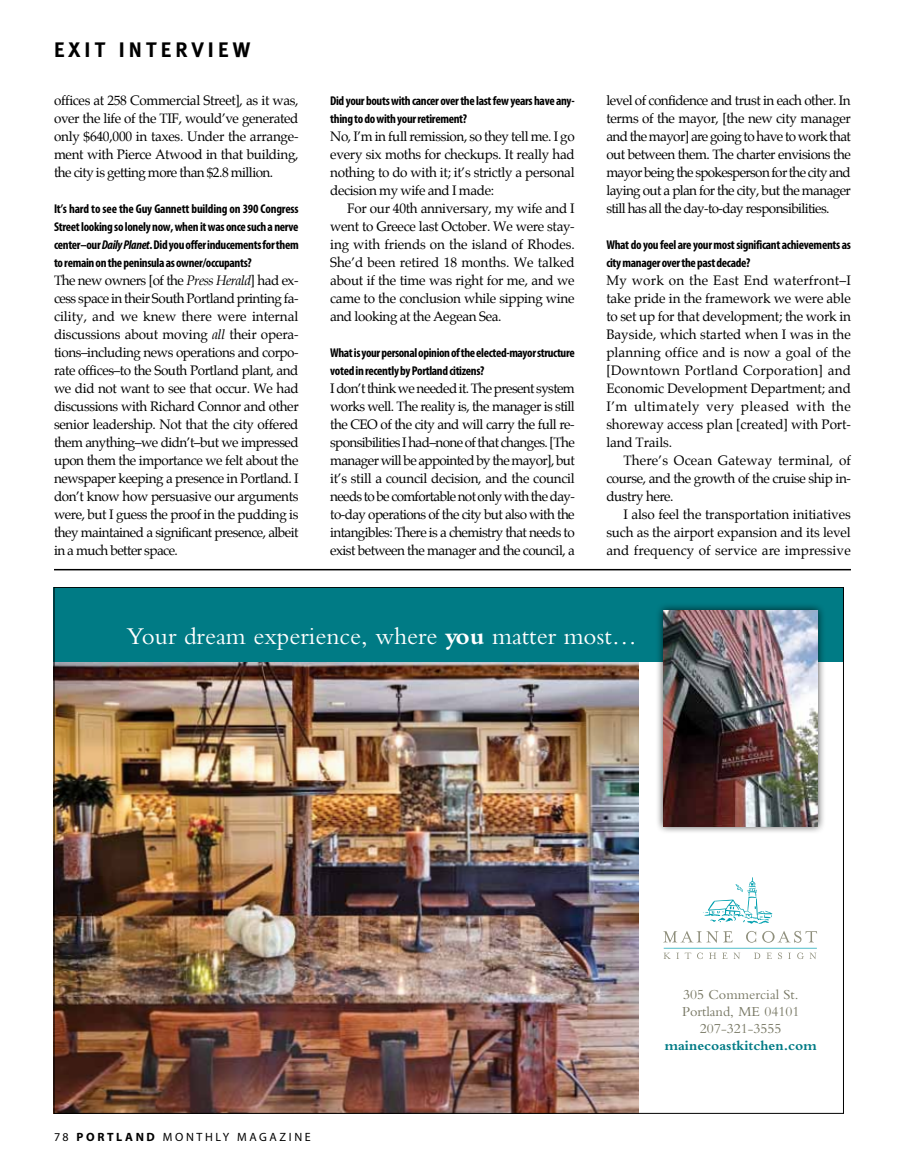
<style>
.page{position:relative;width:905px;height:1175px;background:#fff}
.page>*{position:absolute;margin:0;border:0;box-sizing:border-box;transform-origin:0 0}
.t1{font:25.2px "Bembo";color:#fff}
.t2{font:700 21px "Meta";letter-spacing:.2em;color:#000}
.t3{font:14.25px/17.2px "Bembo";color:#767662;text-align:center}
.t4{font:700 14.25px "Bembo";color:#007b85}
.t5{font:13.5px/18px "Palatino";letter-spacing:-.03em;color:#000;text-align:justify}
.t6{font:700 condensed 12.75px/18px "Myriad Pro";letter-spacing:-.025em;color:#000}
.t7{font:12px "Myriad Pro";letter-spacing:.22em;color:#000}
.s1{font-style:italic}
.s2{font-weight:700}
</style>
<div class="page">
<hr style="left:54px;top:569px;width:796px;height:1px;background:#000">
<img style="left:56px;top:661px;width:582px;height:450px">
<div style="left:54px;top:587px;width:789px;height:74px;background:#007b85"></div>
<svg style="left:703px;top:877px;width:69px;height:47px"></svg>
<svg style="left:663px;top:931px;width:69px;height:11px"></svg>
<svg style="left:746px;top:931px;width:10px;height:11px"></svg>
<svg style="left:762px;top:931px;width:55px;height:11px"></svg>
<svg style="left:663px;top:952px;width:7px;height:7px"></svg>
<svg style="left:676px;top:952px;width:15px;height:7px"></svg>
<svg style="left:697px;top:952px;width:5px;height:7px"></svg>
<svg style="left:709px;top:952px;width:7px;height:7px"></svg>
<svg style="left:722px;top:952px;width:5px;height:7px"></svg>
<svg style="left:733px;top:952px;width:7px;height:7px"></svg>
<svg style="left:754px;top:952px;width:6px;height:7px"></svg>
<svg style="left:766px;top:952px;width:5px;height:7px"></svg>
<svg style="left:778px;top:952px;width:4px;height:7px"></svg>
<svg style="left:797px;top:952px;width:19px;height:7px"></svg>
<hr style="left:663px;top:948px;width:153px;height:1px;background:#51bdc9">
<div style="left:655px;top:602px;width:170px;height:232px;background:#000;opacity:.75"></div>
<img style="left:663px;top:610px;width:154px;height:216px">
<h2 class="t2" style="left:54px;top:38px;width:198px">EXIT I NTE RVIEW</h2>
<p class="t5" style="left:54px;top:91px;width:246px">offices at 258 Commercial Street], as it was, over the life of the TIF, would’ve generated only $640,000 in taxes. Under the arrange&shy;ment with Pierce Atwood in that building, the city is getting more than $2.8 million.</p>
<p class="t6" style="left:54px;top:199px;width:246px;text-align:justify">It’s hard to see the Guy Gannett building on 390 Congress Street looking so lonely now, when it was once such a nerve center–our <span class="s1">Daily Planet</span>. Did you offer inducements for them to remain on the peninsula as owner/occupants?</p>
<p class="t5" style="left:54px;top:271px;width:246px">The new owners [of the <span class="s1">Press Herald</span>] had ex&shy;cess space in their South Portland printing fa&shy;cility, and we knew there were internal discussions about moving <span class="s1">all</span> their opera&shy;tions–including news operations and corpo&shy;rate offices–to the South Portland plant, and we did not want to see that occur. We had discussions with Richard Connor and other senior leadership. Not that the city offered them anything–we didn’t–but we impressed upon them the importance we felt about the newspaper keeping a presence in Portland. I don’t know how persuasive our arguments were, but I guess the proof in the pudding is they maintained a significant presence, albeit in a much better space.</p>
<p class="t6" style="left:330px;top:91px;width:246px">Did your bouts with cancer over the last few years have any&shy;thing to do with your retirement?</p>
<p class="t5" style="left:330px;top:127px;width:246px">No, I’m in full remission, so they tell me. I go every six moths for checkups. It really had nothing to do with it; it’s strictly a personal decision my wife and I made:</p>
<p class="t5" style="left:330px;top:199px;width:246px;text-indent:17px">For our 40th anniversary, my wife and I went to Greece last October. We were stay&shy;ing with friends on the island of Rhodes.<br>She’d been retired 18 months. We talked about if the time was right for me, and we came to the conclusion while sipping wine and looking at the Aegean Sea.</p>
<p class="t6" style="left:330px;top:343px;width:246px">What is your personal opinion of the elected-mayor structure voted in recently by Portland citizens?</p>
<p class="t5" style="left:330px;top:379px;width:246px">I don’t think we needed it. The present system works well. The reality is, the manager is still the CEO of the city and will carry the full re&shy;sponsibilities I had–none of that changes. [The manager will be appointed by the mayor], but it’s still a council decision, and the council needs to be comfortable not only with the day&shy;to-day operations of the city but also with the intangibles: There is a chemistry that needs to exist between the manager and the council, a</p>
<p class="t5" style="left:606px;top:91px;width:246px">level of confidence and trust in each other. In terms of the mayor, [the new city manager and the mayor] are going to have to work that out between them. The charter envisions the mayor being the spokesperson for the city and laying out a plan for the city, but the manager still has all the day-to-day responsibilities.</p>
<p class="t6" style="left:606px;top:235px;width:246px">What do you feel are your most significant achievements as city manager over the past decade?</p>
<p class="t5" style="left:606px;top:271px;width:246px">My work on the East End waterfront–I take pride in the framework we were able to set up for that development; the work in Bayside, which started when I was in the planning office and is now a goal of the [Downtown Portland Corporation] and Economic Development Department; and I’m ultimately very pleased with the shoreway access plan [created] with Port&shy;land Trails.</p>
<p class="t5" style="left:606px;top:451px;width:246px;text-indent:17px">There’s Ocean Gateway terminal, of course, and the growth of the cruise ship in&shy;dustry here.</p>
<p class="t5" style="left:606px;top:505px;width:246px;text-indent:17px">I also feel the transportation initiatives such as the airport expansion and its level and frequency of service are impressive</p>
<h1 class="t1" style="left:127px;top:621px;width:511px">Your dream experience, where <span class="s2">you</span> matter most…</h1>
<p class="t7" style="left:54px;top:1129px;width:258px">78 <span class="s2">PORTLAND</span> M ONT HLY MAGAZINE</p>
<p class="t3" style="left:682px;top:985px;width:119px">305 Commercial St.<br>Portland, ME 04101<br>207-321-3555</p>
<p class="t4" style="left:664px;top:1038px;width:153px">mainecoastkitchen.com</p>
</div>
